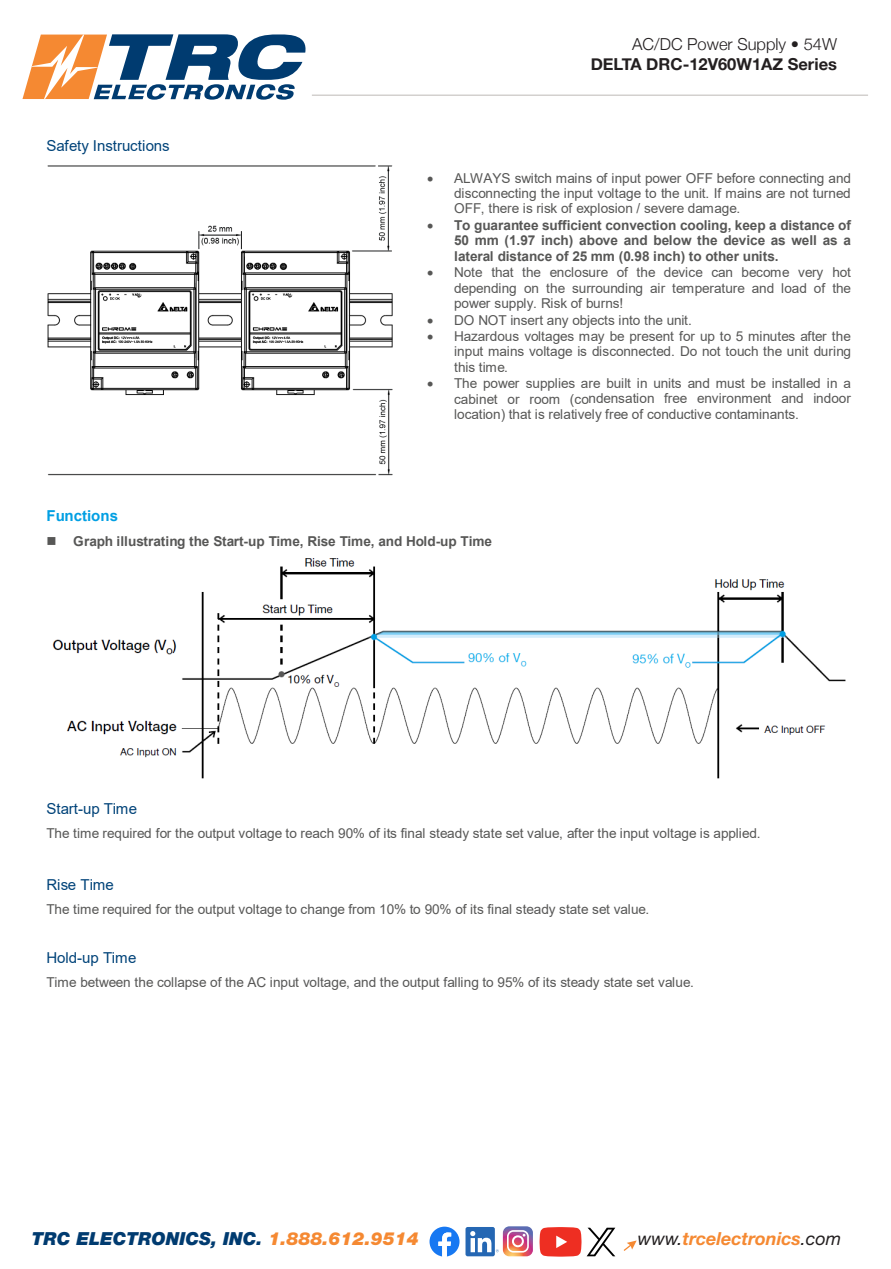
<style>
.page{position:relative;width:891px;height:1269px;background:#fff}
.page>*{position:absolute;margin:0;border:0;box-sizing:border-box;transform-origin:0 0}
.t1{font:italic 900 18px "Helvetica Neue LT Std";color:#003b70}
.t2{font:italic 700 18px "Helvetica Neue LT Std";color:#f58932}
.t3{font:700 16.5px "Helvetica Neue";color:#231f20}
.t4{font:300 16.5px "Helvetica Neue";color:#231f20}
.t5{font:15px "Arial";letter-spacing:-.01em;color:#004379}
.t6{font:700 15px "Arial";letter-spacing:.005em;color:#009fe3}
.t7{font:13.65px/15.5px "Arial";letter-spacing:-.005em;color:#575756;text-align:justify}
.t8{font:700 13.65px/15.5px "Arial";letter-spacing:-.005em;color:#575756;text-align:justify}
.s1{color:#f58932}
.s2{font-weight:400;color:#231f20}
</style>
<div class="page">
<hr style="left:312px;top:94px;width:556px;height:2px;background:#d3d0ce">
<svg style="left:624px;top:1240px;width:13px;height:11px"></svg>
<svg style="left:22px;top:34px;width:284px;height:66px"></svg>
<svg style="left:430px;top:1227px;width:30px;height:30px"></svg>
<div style="left:466px;top:1227px;width:29px;height:29px;background:#2567b3;border-radius:2px"></div>
<svg style="left:470px;top:1226px;width:63px;height:30px"></svg>
<svg style="left:540px;top:1227px;width:75px;height:30px"></svg>
<img style="left:47px;top:165px;width:346px;height:311px">
<img style="left:52px;top:558px;width:794px;height:221px">
<p class="t5" style="left:46px;top:135px;width:125px">Safety Instructions</p>
<p class="t4" style="left:632px;top:31px;width:206px">AC/DC Power Supply • 54W</p>
<p class="t3" style="left:591px;top:51px;width:248px">DELTA DRC-12V60W1AZ Series</p>
<p class="t7" style="left:454px;top:170px;width:399px;text-indent:-27px">• ALWAYS switch mains of input power OFF before connecting and disconnecting the input voltage to the unit. If mains are not turned OFF, there is risk of explosion / severe damage.</p>
<p class="t8" style="left:454px;top:218px;width:399px;text-indent:-27px">• To guarantee sufficient convection cooling, keep a distance of 50 mm (1.97 inch) above and below the device as well as a lateral distance of 25 mm (0.98 inch) to other units.</p>
<p class="t7" style="left:454px;top:265px;width:399px;text-indent:-27px">• Note that the enclosure of the device can become very hot depending on the surrounding air temperature and load of the power supply. Risk of burns!</p>
<p class="t7" style="left:427px;top:312px;width:266px">• DO NOT insert any objects into the unit.</p>
<p class="t7" style="left:454px;top:328px;width:399px;text-indent:-27px">• Hazardous voltages may be present for up to 5 minutes after the input mains voltage is disconnected. Do not touch the unit during this time.</p>
<p class="t7" style="left:454px;top:375px;width:398px;text-indent:-27px">• The power supplies are built in units and must be installed in a cabinet or room (condensation free environment and indoor location) that is relatively free of conductive contaminants.</p>
<p class="t6" style="left:46px;top:506px;width:73px">Functions</p>
<p class="t8" style="left:46px;top:534px;width:447px">■ Graph illustrating the Start-up Time, Rise Time, and Hold-up Time</p>
<p class="t5" style="left:46px;top:798px;width:92px">Start-up Time</p>
<p class="t7" style="left:46px;top:826px;width:716px">The time required for the output voltage to reach 90% of its final steady state set value, after the input voltage is applied.</p>
<p class="t5" style="left:46px;top:874px;width:69px">Rise Time</p>
<p class="t7" style="left:46px;top:902px;width:605px">The time required for the output voltage to change from 10% to 90% of its final steady state set value.</p>
<p class="t5" style="left:46px;top:947px;width:92px">Hold-up Time</p>
<p class="t7" style="left:46px;top:974px;width:649px">Time between the collapse of the AC input voltage, and the output falling to 95% of its steady state set value.</p>
<p class="t1" style="left:32px;top:1227px;width:388px">TRC ELECTRONICS, INC. <span class="s1">1.888.612.9514</span></p>
<p class="t2" style="left:638px;top:1227px;width:205px"><span class="s2">www.</span>trcelectronics<span class="s2">.com</span></p>
</div>
